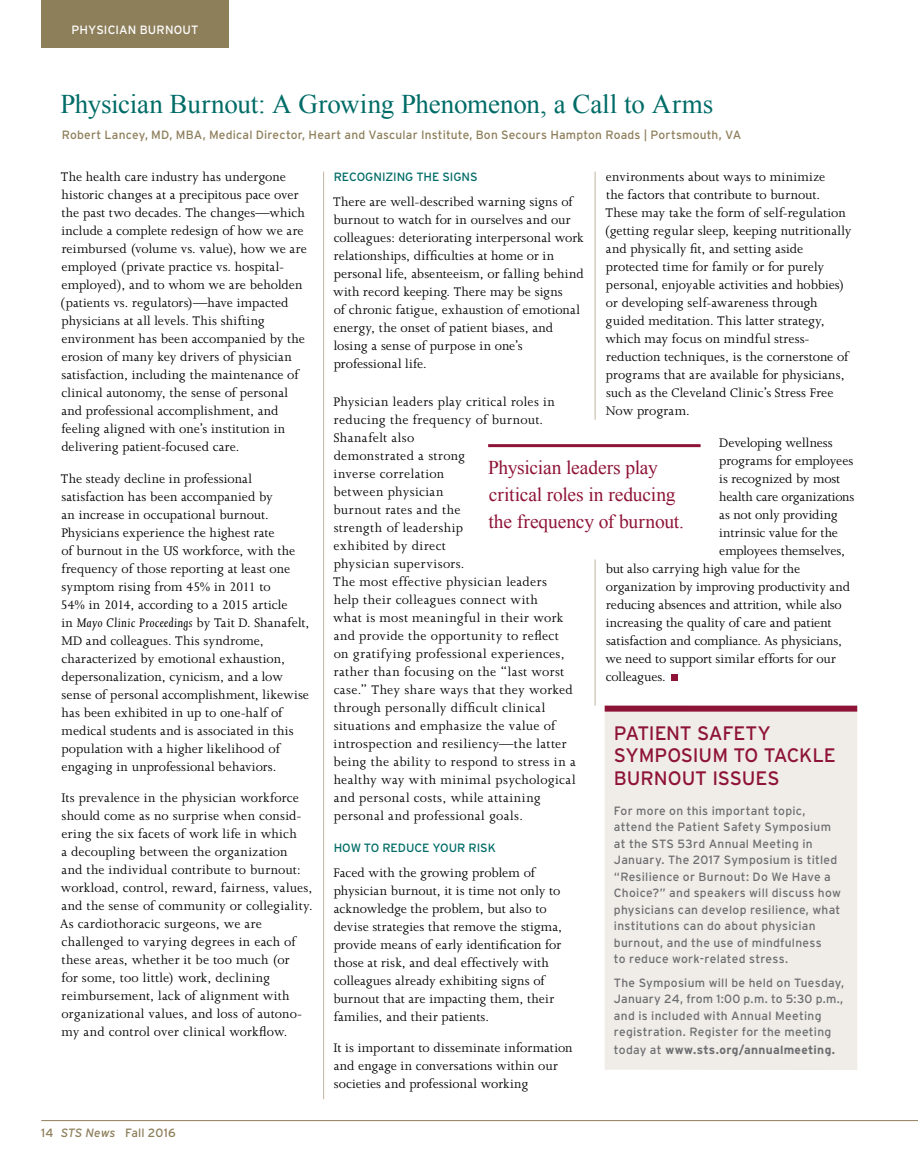
<style>
.page{position:relative;width:918px;height:1175px;background:#fff}
.page>*{position:absolute;margin:0;border:0;box-sizing:border-box;transform-origin:0 0}
.t1{font:27px "Times New Roman";letter-spacing:-.01em;color:#006c67}
.t2{font:19.5px/27px "Times New Roman";letter-spacing:-.01em;color:#8e1437}
.t3{font:19.5px/22.5px "Interstate";letter-spacing:-.01em;color:#8e1437}
.t4{font:14.25px/18px "Joanna MT Std";letter-spacing:.01em;color:#000}
.t5{font:14.25px/18px "Joanna MT Std";letter-spacing:.03em;color:#000}
.t6{font:14.25px "Joanna MT Std";letter-spacing:-.01em;color:#000}
.t7{font:12px/16.5px "Interstate";letter-spacing:.025em;color:#6d6e71}
.t8{font:12px "Interstate";letter-spacing:.015em;color:#8e7f5b}
.t9{font:12px "Interstate";letter-spacing:-.005em;color:#006c67}
.t10{font:700 12px "Interstate";letter-spacing:.025em;color:#6d6e71}
.t11{font:12px "Interstate";letter-spacing:.01em;color:#fff}
.s1{font-style:italic}
.s2{font-weight:400}
</style>
<div class="page">
<hr style="left:41px;top:1120px;width:877px;height:1px;background:#8e7f5b">
<div style="left:672px;top:673px;width:6px;height:7px;background:#8e1437"></div>
<div style="left:41px;top:0;width:188px;height:47px;background:#8e7f5b"></div>
<hr style="left:595px;top:172px;width:1px;height:248px;background:#c0b59f">
<hr style="left:595px;top:559px;width:1px;height:146px;background:#c0b59f">
<hr style="left:323px;top:172px;width:1px;height:927px;background:#c0b59f">
<hr style="left:488px;top:444px;width:213px;height:3px;background:#8e1437">
<div style="left:605px;top:711px;width:252px;height:359px;background:#f0ede8"></div>
<div style="left:605px;top:705px;width:252px;height:6px;background:#8e1437"></div>
<p class="t11" style="left:72px;top:22px;width:128px">PHYSICIAN BURNOUT</p>
<h1 class="t1" style="left:60px;top:86px;width:655px">Physician Burnout: A Growing Phenomenon, a Call to Arms</h1>
<p class="t8" style="left:62px;top:127px;width:681px">Robert Lancey, MD, MBA, Medical Director, Heart and Vascular Institute, Bon Secours Hampton Roads | Portsmouth, VA</p>
<p class="t4" style="left:60px;top:168px;width:248px">The health care industry has undergone historic changes at a precipitous pace over the past two decades. The changes—which include a complete redesign of how we are reimbursed (volume vs. value), how we are employed (private practice vs. hospital&shy;employed), and to whom we are beholden (patients vs. regulators)—have impacted physicians at all levels. This shifting environment has been accompanied by the erosion of many key drivers of physician satisfaction, including the maintenance of clinical autonomy, the sense of personal and professional accomplishment, and feeling aligned with one’s institution in delivering patient-focused care.</p>
<p class="t4" style="left:60px;top:469px;width:251px">The steady decline in professional satisfaction has been accompanied by<br>an increase in occupational burnout.<br>Physicians experience the highest rate<br>of burnout in the US workforce, with the frequency of those reporting at least one symptom rising from 45% in 2011 to<br>54% in 2014, according to a 2015 article<br>in <span class="s1">Mayo Clinic Proceedings</span> by Tait D. Shanafelt, MD and colleagues. This syndrome, characterized by emotional exhaustion, depersonalization, cynicism, and a low sense of personal accomplishment, likewise has been exhibited in up to one-half of medical students and is associated in this population with a higher likelihood of engaging in unprofessional behaviors.</p>
<p class="t4" style="left:60px;top:789px;width:254px">Its prevalence in the physician workforce should come as no surprise when consid&shy;ering the six facets of work life in which<br>a decoupling between the organization<br>and the individual contribute to burnout: workload, control, reward, fairness, values, and the sense of community or collegiality.<br>As cardiothoracic surgeons, we are challenged to varying degrees in each of these areas, whether it be too much (or<br>for some, too little) work, declining reimbursement, lack of alignment with organizational values, and loss of autono&shy;my and control over clinical workflow.</p>
<p class="t8" style="left:41px;top:1125px;width:136px">14 <span class="s1">STS News</span> Fall 2016</p>
<p class="t4" style="left:604px;top:168px;width:249px">environments about ways to minimize<br>the factors that contribute to burnout.<br>These may take the form of self-regulation (getting regular sleep, keeping nutritionally and physically fit, and setting aside protected time for family or for purely personal, enjoyable activities and hobbies) or developing self-awareness through guided meditation. This latter strategy, which may focus on mindful stress&shy;reduction techniques, is the cornerstone of programs that are available for physicians, such as the Cleveland Clinic’s Stress Free Now program.</p>
<p class="t4" style="left:719px;top:433px;width:115px">Developing wellness</p>
<p class="t6" style="left:719px;top:452px;width:136px">programs for employees</p>
<p class="t4" style="left:719px;top:469px;width:123px">is recognized by most</p>
<p class="t6" style="left:719px;top:488px;width:137px">health care organizations</p>
<p class="t6" style="left:719px;top:506px;width:120px">as not only providing</p>
<p class="t4" style="left:719px;top:523px;width:120px">intrinsic value for the</p>
<p class="t6" style="left:719px;top:542px;width:127px">employees themselves,</p>
<p class="t4" style="left:606px;top:559px;width:196px">but also carrying high value for the</p>
<p class="t6" style="left:606px;top:578px;width:246px">organization by improving productivity and</p>
<p class="t4" style="left:606px;top:595px;width:237px">reducing absences and attrition, while also</p>
<p class="t4" style="left:606px;top:613px;width:227px">increasing the quality of care and patient</p>
<p class="t4" style="left:606px;top:631px;width:238px">satisfaction and compliance. As physicians,</p>
<p class="t4" style="left:605px;top:649px;width:232px">we need to support similar efforts for our</p>
<p class="t4" style="left:606px;top:667px;width:61px">colleagues.</p>
<p class="t9" style="left:334px;top:170px;width:145px">RECOGNIZING THE SIGNS</p>
<p class="t4" style="left:333px;top:193px;width:252px">There are well-described warning signs of burnout to watch for in ourselves and our colleagues: deteriorating interpersonal work relationships, difficulties at home or in personal life, absenteeism, or falling behind with record keeping. There may be signs<br>of chronic fatigue, exhaustion of emotional energy, the onset of patient biases, and losing a sense of purpose in one’s professional life.</p>
<p class="t5" style="left:333px;top:393px;width:244px">Physician leaders play critical roles in reducing the frequency of burnout.<br>Shanafelt also<br>demonstrated a strong<br>inverse correlation<br>between physician<br>burnout rates and the<br>strength of leadership<br>exhibited by direct<br>physician supervisors.<br>The most effective physician leaders<br>help their colleagues connect with<br>what is most meaningful in their work and provide the opportunity to reflect on gratifying professional experiences, rather than focusing on the “last worst case.” They share ways that they worked through personally difficult clinical situations and emphasize the value of introspection and resiliency—the latter being the ability to respond to stress in a healthy way with minimal psychological and personal costs, while attaining personal and professional goals.</p>
<p class="t9" style="left:334px;top:840px;width:164px">HOW TO REDUCE YOUR RISK</p>
<p class="t4" style="left:333px;top:863px;width:230px">Faced with the growing problem of physician burnout, it is time not only to acknowledge the problem, but also to devise strategies that remove the stigma, provide means of early identification for those at risk, and deal effectively with colleagues already exhibiting signs of burnout that are impacting them, their families, and their patients.</p>
<p class="t4" style="left:334px;top:1039px;width:241px">It is important to disseminate information and engage in conversations within our societies and professional working</p>
<h2 class="t2" style="left:488px;top:454px;width:198px">Physician leaders play critical roles in reducing the frequency of burnout.</h2>
<h2 class="t3" style="left:614px;top:721px;width:223px">PATIENT SAFETY<br>SYMPOSIUM TO TACKLE<br>BURNOUT ISSUES</h2>
<p class="t7" style="left:614px;top:802px;width:229px">For more on this important topic, attend the Patient Safety Symposium at the STS 53rd Annual Meeting in January. The 2017 Symposium is titled “Resilience or Burnout: Do We Have a Choice?” and speakers will discuss how physicians can develop resilience, what institutions can do about physician burnout, and the use of mindfulness<br>to reduce work-related stress.</p>
<p class="t7" style="left:614px;top:974px;width:232px">The Symposium will be held on Tuesday, January 24, from 1:00 p.m. to 5:30 p.m., and is included with Annual Meeting registration. Register for the meeting</p>
<p class="t10" style="left:614px;top:1042px;width:223px"><span class="s2">today at</span> www.sts.org/annualmeeting.</p>
</div>
